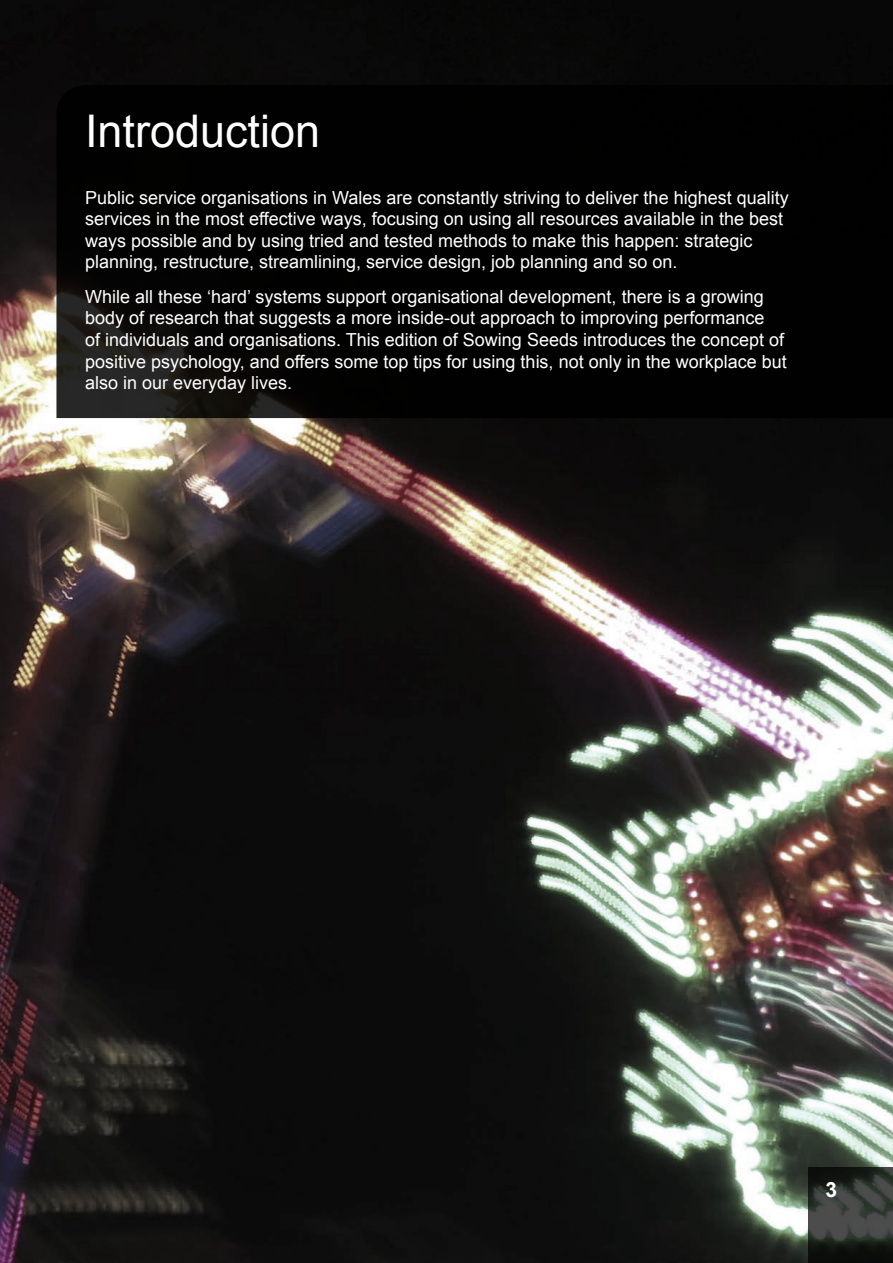
<style>
.page{position:relative;width:893px;height:1263px;background:#fff}
.page>*{position:absolute;margin:0;border:0;box-sizing:border-box;transform-origin:0 0}
.Heading{font:45px "Arial";color:#fff}
.t1{font:700 21px "Arial";color:#fff}
.Main_Text{font:18px/21.6px "Arial";color:#fff}
</style>
<div class="page">
<img style="left:0;top:0;width:893px;height:1263px">
<svg style="left:56px;top:85px;width:837px;height:333px;background:#030303"></svg>
<svg style="left:808px;top:1167px;width:85px;height:96px;background:#2d312e"></svg>
<p class="Heading" style="left:85px;top:102px;width:237px">Introduction</p>
<p class="Main_Text" style="left:85px;top:187px;width:705px">Public service organisations in Wales are constantly striving to deliver the highest quality services in the most effective ways, focusing on using all resources available in the best ways possible and by using tried and tested methods to make this happen: strategic planning, restructure, streamlining, service design, job planning and so on.</p>
<p class="Main_Text" style="left:85px;top:286px;width:703px">While all these ‘hard’ systems support organisational development, there is a growing body of research that suggests a more inside-out approach to improving performance<br>of individuals and organisations. This edition of Sowing Seeds introduces the concept of positive psychology, and offers some top tips for using this, not only in the workplace but also in our everyday lives.</p>
<p class="t1" style="left:825px;top:1176px;width:13px">3</p>
</div>
